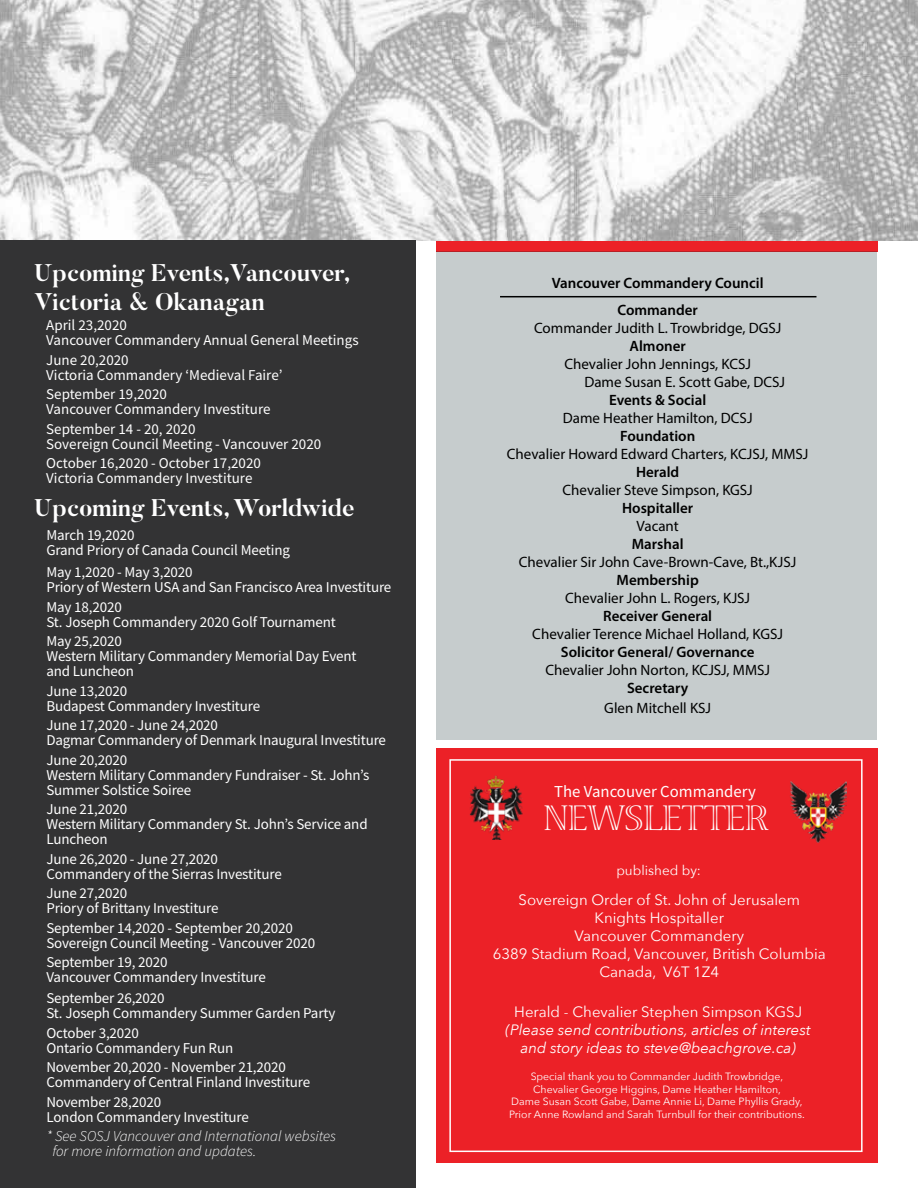
<style>
.page{position:relative;width:918px;height:1188px;background:#fff}
.page>*{position:absolute;margin:0;border:0;box-sizing:border-box;transform-origin:0 0}
.t1{font:300 35.85px "Viva Std";color:#fff}
.t2{font:700 24px/28.8px "Butler";color:#fff}
.t3{font:16.8px "Source Sans Pro";color:#fff}
.t4{font:15px/15px "Source Sans Pro";letter-spacing:-.01em;color:#fff}
.t5{font:15px/18px "Myriad Pro";color:#000}
.t6{font:15px/18px "Avenir Next";color:#fff;text-align:center}
.t7{font:600 15px/27px "Myriad Pro";color:#000;text-align:center}
.t8{font:italic 15px/18px "Avenir Next";color:#fff;text-align:center}
.t9{font:italic 300 15px/15px "Source Sans Pro";color:#fff}
.t10{font:13.5px "Avenir Next";color:#fff}
.t11{font:10.5px/12.6px "Avenir Next";color:#fff;text-align:center}
</style>
<div class="page">
<div style="left:436px;top:748px;width:441px;height:415px;background:#ec2127"></div>
<div style="left:449px;top:759px;width:414px;height:393px;border:2px solid #fff"></div>
<img style="left:0;top:0;width:918px;height:240px">
<div style="left:0;top:240px;width:416px;height:948px;background:#333334"></div>
<div style="left:436px;top:241px;width:441px;height:10px;background:#ec2127"></div>
<img style="left:470px;top:776px;width:53px;height:64px">
<img style="left:790px;top:781px;width:56px;height:61px">
<div style="left:436px;top:251px;width:441px;height:489px;background:#c6cccd"></div>
<hr style="left:500px;top:296px;width:316px;height:1px;background:#000">
<h2 class="t2" style="left:34px;top:258px;width:317px">Upcoming Events,Vancouver,<br>Victoria &amp; Okanagan</h2>
<p class="t4" style="left:46px;top:318px;width:314px">April 23,2020<br>Vancouver Commandery Annual General Meetings</p>
<p class="t4" style="left:46px;top:352px;width:238px">June 20,2020<br>Victoria Commandery ‘Medieval Faire’</p>
<p class="t4" style="left:46px;top:387px;width:226px">September 19,2020<br>Vancouver Commandery Investiture</p>
<p class="t4" style="left:46px;top:421px;width:277px">September 14 - 20, 2020<br>Sovereign Council Meeting - Vancouver 2020</p>
<p class="t4" style="left:46px;top:456px;width:216px">October 16,2020 - October 17,2020<br>Victoria Commandery Investiture</p>
<h2 class="t2" style="left:34px;top:494px;width:322px">Upcoming Events, Worldwide</h2>
<p class="t4" style="left:46px;top:527px;width:245px">March 19,2020<br>Grand Priory of Canada Council Meeting</p>
<p class="t4" style="left:46px;top:564px;width:347px">May 1,2020 - May 3,2020<br>Priory of Western USA and San Francisco Area Investiture</p>
<p class="t4" style="left:46px;top:599px;width:291px">May 18,2020<br>St. Joseph Commandery 2020 Golf Tournament</p>
<p class="t4" style="left:46px;top:633px;width:312px">May 25,2020<br>Western Military Commandery Memorial Day Event and Luncheon</p>
<p class="t4" style="left:46px;top:683px;width:215px">June 13,2020<br>Budapest Commandery Investiture</p>
<p class="t4" style="left:46px;top:717px;width:341px">June 17,2020 - June 24,2020<br>Dagmar Commandery of Denmark Inaugural Investiture</p>
<p class="t4" style="left:46px;top:752px;width:324px">June 20,2020<br>Western Military Commandery Fundraiser - St. John’s<br>Summer Solstice Soiree</p>
<p class="t4" style="left:46px;top:801px;width:323px">June 21,2020<br>Western Military Commandery St. John’s Service and<br>Luncheon</p>
<p class="t4" style="left:46px;top:851px;width:237px">June 26,2020 - June 27,2020<br>Commandery of the Sierras Investiture</p>
<p class="t4" style="left:46px;top:885px;width:174px">June 27,2020<br>Priory of Brittany Investiture</p>
<p class="t4" style="left:46px;top:920px;width:270px">September 14,2020 - September 20,2020<br>Sovereign Council Meeting - Vancouver 2020</p>
<p class="t4" style="left:46px;top:954px;width:221px">September 19, 2020<br>Vancouver Commandery Investiture</p>
<p class="t4" style="left:46px;top:990px;width:290px">September 26,2020<br>St. Joseph Commandery Summer Garden Party</p>
<p class="t4" style="left:46px;top:1025px;width:188px">October 3,2020<br>Ontario Commandery Fun Run</p>
<p class="t4" style="left:46px;top:1059px;width:265px">November 20,2020 - November 21,2020<br>Commandery of Central Finland Investiture</p>
<p class="t4" style="left:46px;top:1094px;width:204px">November 28,2020<br>London Commandery Investiture</p>
<p class="t9" style="left:52px;top:1129px;width:285px;text-indent:-6px">* See SOSJ Vancouver and International websites for more information and updates.</p>
<p class="t7" style="left:552px;top:269px;width:213px">Vancouver Commandery Council<br>Commander</p>
<p class="t5" style="left:534px;top:319px;width:249px">Commander Judith L. Trowbridge, DGSJ</p>
<p class="t7" style="left:630px;top:332px;width:58px">Almoner</p>
<p class="t5" style="left:584px;top:355px;width:202px;text-indent:-20px">Chevalier John Jennings, KCSJ<br>Dame Susan E. Scott Gabe, DCSJ</p>
<p class="t7" style="left:609px;top:386px;width:99px">Events &amp; Social</p>
<p class="t5" style="left:563px;top:409px;width:191px">Dame Heather Hamilton, DCSJ</p>
<p class="t7" style="left:620px;top:422px;width:77px">Foundation</p>
<p class="t5" style="left:507px;top:445px;width:303px">Chevalier Howard Edward Charters, KCJSJ, MMSJ</p>
<p class="t7" style="left:636px;top:458px;width:45px">Herald</p>
<p class="t5" style="left:563px;top:481px;width:192px">Chevalier Steve Simpson, KGSJ</p>
<p class="t7" style="left:622px;top:494px;width:73px">Hospitaller</p>
<p class="t5" style="left:637px;top:517px;width:44px">Vacant</p>
<p class="t7" style="left:632px;top:530px;width:53px">Marshal</p>
<p class="t5" style="left:519px;top:553px;width:279px">Chevalier Sir John Cave-Brown-Cave, Bt.,KJSJ</p>
<p class="t7" style="left:617px;top:566px;width:84px">Membership</p>
<p class="t5" style="left:565px;top:589px;width:186px">Chevalier John L. Rogers, KJSJ</p>
<p class="t7" style="left:603px;top:602px;width:110px">Receiver General</p>
<p class="t5" style="left:532px;top:625px;width:252px">Chevalier Terence Michael Holland, KGSJ</p>
<p class="t7" style="left:561px;top:638px;width:195px">Solicitor General/ Governance</p>
<p class="t5" style="left:545px;top:661px;width:226px">Chevalier John Norton, KCJSJ, MMSJ</p>
<p class="t7" style="left:627px;top:674px;width:63px">Secretary</p>
<p class="t5" style="left:604px;top:699px;width:108px">Glen Mitchell KSJ</p>
<p class="t3" style="left:554px;top:781px;width:203px">The Vancouver Commandery</p>
<h1 class="t1" style="left:544px;top:800px;width:226px">NEWSLETTER</h1>
<p class="t10" style="left:616px;top:859px;width:86px">published by:</p>
<p class="t6" style="left:493px;top:890px;width:334px">Sovereign Order of St. John of Jerusalem<br>Knights Hospitaller<br>Vancouver Commandery<br>6389 Stadium Road, Vancouver, British Columbia<br>Canada, V6T 1Z4</p>
<p class="t6" style="left:514px;top:1002px;width:289px">Herald - Chevalier Stephen Simpson KGSJ</p>
<p class="t8" style="left:506px;top:1020px;width:307px">(Please send contributions, articles of interest and story ideas to steve@beachgrove.ca)</p>
<p class="t11" style="left:509px;top:1070px;width:297px">Special thank you to Commander Judith Trowbridge, Chevalier George Higgins, Dame Heather Hamilton,<br>Dame Susan Scott Gabe, Dame Annie Li, Dame Phyllis Grady, Prior Anne Rowland and Sarah Turnbull for their contributions.</p>
</div>
